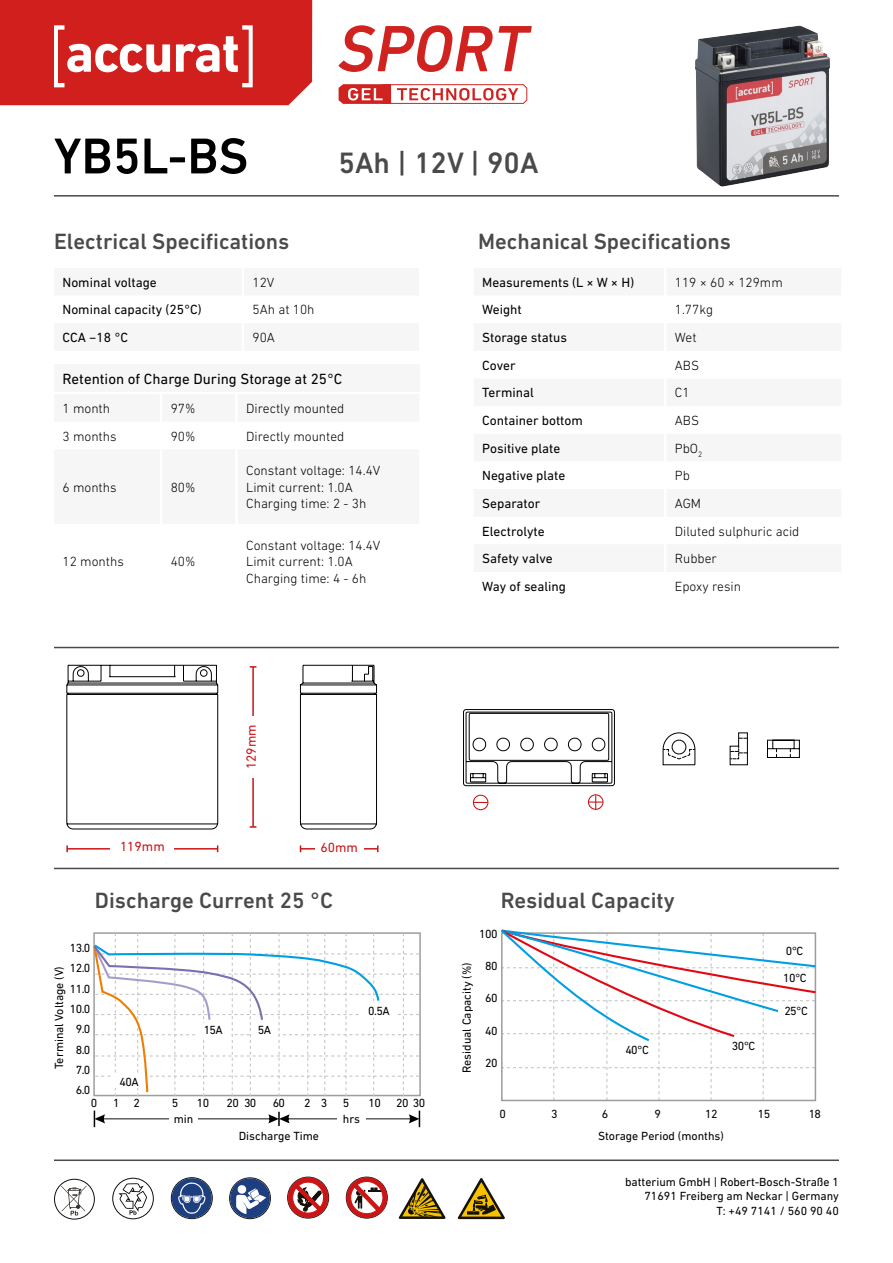
<style>
.page{position:relative;width:893px;height:1263px;background:#fff}
.page>*{position:absolute;margin:0;border:0;box-sizing:border-box;transform-origin:0 0}
.t1{font:500 51.15px "DIN Next LT Pro";color:#000}
.t2{font:500 30px "DIN Next LT Pro";color:#4a4a49}
.t3{font:500 22.5px "DIN Next LT Pro";color:#4a4a49}
.t4{font:15px "DIN Next LT Pro";color:#000}
.t5{font:300 13.5px/27.6px "DIN Next LT Pro";color:#000}
.t6{font:13.5px/27.6px "DIN Next LT Pro";color:#000}
.t7{font:13.5px "DIN Next LT Pro";color:#ca1517}
.t8{font:12px/20.4px "DIN Next LT Pro";color:#000;text-align:right}
</style>
<div class="page">
<svg style="left:0;top:0;width:312px;height:105px;background:#d53937"></svg>
<svg style="left:338px;top:25px;width:194px;height:47px"></svg>
<svg style="left:339px;top:84px;width:188px;height:20px"></svg>
<svg style="left:54px;top:1179px;width:40px;height:40px"></svg>
<div style="left:54px;top:1179px;width:41px;height:40px;border:1px solid #12110c;border-radius:50%"></div>
<svg style="left:61px;top:1185px;width:26px;height:30px"></svg>
<div style="left:346px;top:1177px;width:41px;height:41px;border:1px solid #12110c;border-radius:50%"></div>
<svg style="left:347px;top:1177px;width:40px;height:41px"></svg>
<div style="left:171px;top:1177px;width:41px;height:42px;border:1px solid #12110c;border-radius:50%"></div>
<svg style="left:172px;top:1178px;width:40px;height:40px"></svg>
<div style="left:229px;top:1178px;width:42px;height:41px;border:1px solid #12110c;border-radius:50%"></div>
<svg style="left:229px;top:1178px;width:41px;height:40px"></svg>
<div style="left:288px;top:1177px;width:41px;height:41px;border:1px solid #12110c;border-radius:50%"></div>
<svg style="left:288px;top:1177px;width:40px;height:41px"></svg>
<svg style="left:458px;top:1178px;width:47px;height:41px"></svg>
<svg style="left:399px;top:1178px;width:47px;height:41px"></svg>
<div style="left:112px;top:1178px;width:42px;height:41px;border:1px solid #12110c;border-radius:50%"></div>
<svg style="left:118px;top:1183px;width:29px;height:32px"></svg>
<hr style="left:54px;top:195px;width:785px;height:2px;background:#4a4a49">
<hr style="left:54px;top:1159px;width:785px;height:2px;background:#4a4a49">
<hr style="left:54px;top:868px;width:785px;height:1px;background:#4a4a49">
<hr style="left:54px;top:647px;width:785px;height:1px;background:#4a4a49">
<div style="left:54px;top:364px;width:365px;height:28px;background:#f6f6f6"></div>
<svg style="left:94px;top:1110px;width:326px;height:17px"></svg>
<div style="left:169px;top:1114px;width:29px;height:13px;background:#fff"></div>
<div style="left:337px;top:1114px;width:29px;height:13px;background:#fff"></div>
<svg style="left:501px;top:929px;width:316px;height:171px"></svg>
<div style="left:619px;top:1042px;width:36px;height:15px;background:#fff"></div>
<div style="left:726px;top:1038px;width:35px;height:15px;background:#fff"></div>
<div style="left:778px;top:1003px;width:36px;height:15px;background:#fff"></div>
<div style="left:777px;top:969px;width:36px;height:15px;background:#fff"></div>
<div style="left:778px;top:943px;width:33px;height:15px;background:#fff"></div>
<svg style="left:93px;top:933px;width:326px;height:163px"></svg>
<img style="left:695px;top:26px;width:135px;height:161px">
<svg style="left:66px;top:664px;width:734px;height:166px"></svg>
<svg style="left:729px;top:732px;width:19px;height:34px"></svg>
<svg style="left:662px;top:732px;width:34px;height:34px"></svg>
<hr style="left:67px;top:848px;width:151px;height:1px;background:#ca1517">
<svg style="left:66px;top:845px;width:2px;height:7px"></svg>
<hr style="left:301px;top:848px;width:77px;height:1px;background:#ca1517">
<svg style="left:377px;top:845px;width:2px;height:7px"></svg>
<hr style="left:252px;top:667px;width:2px;height:160px;background:#ca1517">
<svg style="left:250px;top:666px;width:6px;height:2px"></svg>
<div style="left:111px;top:841px;width:63px;height:18px;background:#fff"></div>
<div style="left:315px;top:842px;width:48px;height:18px;background:#fff"></div>
<div style="left:246px;top:716px;width:19px;height:62px;background:#fff"></div>
<div style="left:473px;top:795px;width:15px;height:15px;border:1px solid #ca1517;border-radius:50%"></div>
<div style="left:588px;top:794px;width:15px;height:16px;border:1px solid #ca1517;border-radius:50%"></div>
<svg style="left:589px;top:796px;width:13px;height:13px"></svg>
<h1 class="t1" style="left:54px;top:126px;width:196px">YB5L-BS</h1>
<h2 class="t2" style="left:339px;top:146px;width:202px">5Ah | 12V | 90A</h2>
<h3 class="t3" style="left:54px;top:229px;width:237px">Electrical Specifications</h3>
<h3 class="t3" style="left:478px;top:229px;width:254px">Mechanical Specifications</h3>
<p class="t5" style="left:253px;top:268px;width:63px">12V<br>5Ah at 10h<br>90A</p>
<p class="t6" style="left:63px;top:268px;width:141px">Nominal voltage<br>Nominal capacity (25°C)<br>CCA −18 °C</p>
<p class="t4" style="left:63px;top:370px;width:281px">Retention of Charge During Storage at 25°C</p>
<p class="t5" style="left:63px;top:394px;width:56px">1 month<br>3 months</p>
<p class="t5" style="left:171px;top:394px;width:26px">97%<br>90%</p>
<p class="t5" style="left:63px;top:473px;width:56px">6 months</p>
<p class="t5" style="left:171px;top:473px;width:26px">80%</p>
<p class="t5" style="left:63px;top:547px;width:63px">12 months</p>
<p class="t5" style="left:171px;top:547px;width:26px">40%</p>
<p class="t5" style="left:246px;top:394px;width:100px">Directly mounted<br>Directly mounted</p>
<p class="t5" style="left:246px;top:462px;width:136px;line-height:16.5px">Constant voltage: 14.4V<br>Limit current: 1.0A<br>Charging time: 2 - 3h</p>
<p class="t5" style="left:246px;top:537px;width:136px;line-height:16.5px">Constant voltage: 14.4V<br>Limit current: 1.0A<br>Charging time: 4 - 6h</p>
<p class="t7" style="left:244px;top:769px;width:46px;rotate:-90deg">129mm</p>
<p class="t7" style="left:120px;top:839px;width:46px">119mm</p>
<p class="t7" style="left:320px;top:840px;width:39px">60mm</p>
<p class="t6" style="left:482px;top:268px;width:153px">Measurements (L × W × H)<br>Weight<br>Storage status<br>Cover<br>Terminal<br>Container bottom<br>Positive plate<br>Negative plate<br>Separator<br>Electrolyte<br>Safety valve<br>Way of sealing</p>
<p class="t5" style="left:675px;top:268px;width:126px">119 × 60 × 129mm<br>1.77kg<br>Wet<br>ABS<br>C1<br>ABS<br>PbO<sub>2<br></sub>Pb<br>AGM<br>Diluted sulphuric acid<br>Rubber<br>Epoxy resin</p>
<h3 class="t3" style="left:95px;top:887px;width:240px">Discharge Current 25 °C</h3>
<h3 class="t3" style="left:501px;top:887px;width:175px">Residual Capacity</h3>
<p class="t8" style="left:70px;top:937px;width:22px;text-align:center">13.0<br>12.0<br>11.0<br>10.0<br>9.0<br>8.0<br>7.0<br>6.0</p>
<p class="t8" style="left:49px;top:1069px;width:105px;rotate:-90deg">Terminal Voltage (V)</p>
<p class="t8" style="left:120px;top:1071px;width:21px">40A</p>
<p class="t8" style="left:204px;top:1020px;width:21px">15A</p>
<p class="t8" style="left:258px;top:1020px;width:15px">5A</p>
<p class="t8" style="left:368px;top:1001px;width:23px">0.5A</p>
<p class="t8" style="left:91px;top:1092px;width:8px">0</p>
<p class="t8" style="left:113px;top:1092px;width:28px">1 2</p>
<p class="t8" style="left:172px;top:1092px;width:8px">5</p>
<p class="t8" style="left:197px;top:1092px;width:14px">10</p>
<p class="t8" style="left:227px;top:1092px;width:31px">20 30</p>
<p class="t8" style="left:273px;top:1092px;width:14px">60</p>
<p class="t8" style="left:304px;top:1092px;width:24px">2 3</p>
<p class="t8" style="left:343px;top:1092px;width:8px">5</p>
<p class="t8" style="left:368px;top:1092px;width:14px">10</p>
<p class="t8" style="left:396px;top:1092px;width:31px">20 30</p>
<p class="t8" style="left:479px;top:923px;width:20px">100</p>
<p class="t8" style="left:485px;top:956px;width:14px">80</p>
<p class="t8" style="left:485px;top:988px;width:14px">60</p>
<p class="t8" style="left:485px;top:1020px;width:14px">40</p>
<p class="t8" style="left:485px;top:1052px;width:14px">20</p>
<p class="t8" style="left:456px;top:1073px;width:112px;rotate:-90deg">Residual Capacity (%)</p>
<p class="t8" style="left:625px;top:1040px;width:25px">40°C</p>
<p class="t8" style="left:732px;top:1036px;width:25px">30°C</p>
<p class="t8" style="left:786px;top:940px;width:19px">0°C</p>
<p class="t8" style="left:783px;top:967px;width:25px">10°C</p>
<p class="t8" style="left:784px;top:1001px;width:25px">25°C</p>
<p class="t8" style="left:174px;top:1108px;width:21px">min</p>
<p class="t8" style="left:343px;top:1108px;width:19px">hrs</p>
<p class="t8" style="left:239px;top:1126px;width:82px">Discharge Time</p>
<p class="t8" style="left:500px;top:1104px;width:8px">0</p>
<p class="t8" style="left:551px;top:1104px;width:8px">3</p>
<p class="t8" style="left:602px;top:1104px;width:8px">6</p>
<p class="t8" style="left:654px;top:1104px;width:8px">9</p>
<p class="t8" style="left:705px;top:1104px;width:14px">12</p>
<p class="t8" style="left:758px;top:1104px;width:14px">15</p>
<p class="t8" style="left:809px;top:1104px;width:14px">18</p>
<p class="t8" style="left:598px;top:1126px;width:127px">Storage Period (months)</p>
<p class="t8" style="left:625px;top:1175px;width:215px;line-height:14.2px">batterium GmbH | Robert-Bosch-Straße 1<br>71691 Freiberg am Neckar | Germany<br>T: +49 7141 / 560 90 40</p>
</div>
